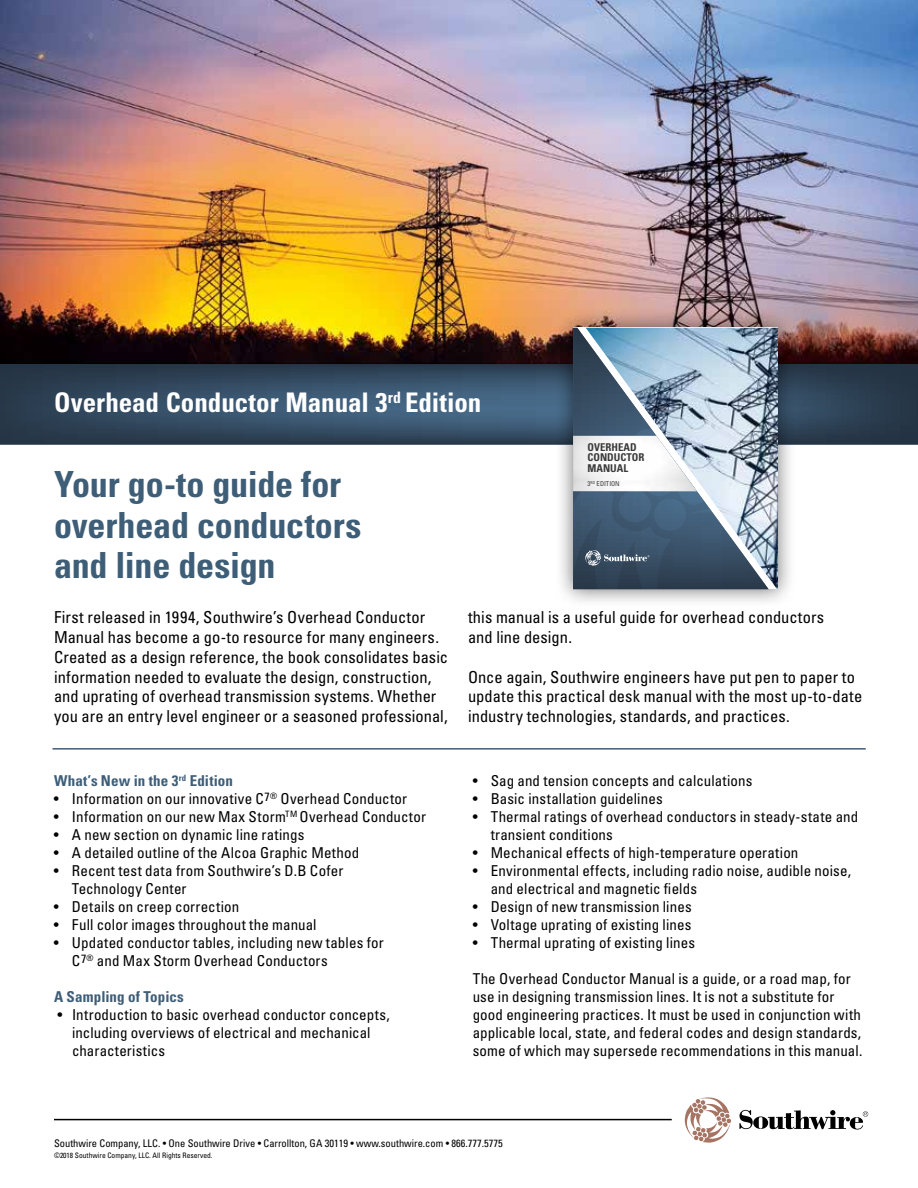
<style>
.page{position:relative;width:918px;height:1188px;background:#fff}
.page>*{position:absolute;margin:0;border:0;box-sizing:border-box;transform-origin:0 0}
.t1{font:700 condensed 36px/40.5px "Univers LT Std";letter-spacing:-.005em;color:#3e5d77}
.t2{font:700 condensed 27px "Univers LT Std";color:#fff}
.t3{font:condensed 16.5px/19.8px "Univers LT Std";letter-spacing:.005em;color:#000}
.t4{font:condensed 15px/18px "Univers LT Std";letter-spacing:.01em;color:#000}
.t5{font:700 condensed 15px "Univers LT Std";letter-spacing:.01em;color:#3e5d77}
.t6{font:700 condensed 10.8px/10.8px "Univers LT Std";color:#3c3b3b}
.t7{font:condensed 10.5px "Univers LT Std";color:#000}
.t8{font:condensed 7.5px "Univers LT Std";color:#000}
.t9{font:condensed 6.75px "Univers LT Std";color:#3c3b3b}
</style>
<div class="page">
<svg style="left:685px;top:1097px;width:46px;height:46px"></svg>
<svg style="left:739px;top:1110px;width:129px;height:20px"></svg>
<hr style="left:54px;top:1119px;width:618px;height:1px;background:#000">
<hr style="left:52px;top:748px;width:814px;height:2px;background:#3e5d77">
<svg style="left:0;top:363px;width:918px;height:81px;background:#31485d"></svg>
<img style="left:0;top:0;width:918px;height:363px">
<div style="left:554px;top:309px;width:243px;height:299px;background:#000;opacity:.56"></div>
<svg style="left:573px;top:328px;width:13px;height:89px"></svg>
<svg style="left:573px;top:417px;width:13px;height:172px;background:#384d63"></svg>
<img style="left:573px;top:436px;width:13px;height:55px">
<img style="left:586px;top:328px;width:192px;height:261px">
<h2 class="t2" style="left:54px;top:385px;width:429px">Overhead Conductor Manual 3<sup>rd</sup> Edition</h2>
<h1 class="t1" style="left:54px;top:464px;width:309px">Your go-to guide for overhead conductors and line design</h1>
<p class="t6" style="left:588px;top:441px;width:58px">OVERHEAD<br>CONDUCTOR<br>MANUAL</p>
<p class="t9" style="left:588px;top:480px;width:34px">3<sup>RD</sup> EDITION</p>
<p class="t3" style="left:54px;top:607px;width:396px">First released in 1994, Southwire’s Overhead Conductor Manual has become a go-to resource for many engineers.<br>Created as a design reference, the book consolidates basic information needed to evaluate the design, construction, and uprating of overhead transmission systems. Whether you are an entry level engineer or a seasoned professional,</p>
<p class="t3" style="left:468px;top:607px;width:358px">this manual is a useful guide for overhead conductors and line design.</p>
<p class="t3" style="left:468px;top:667px;width:396px">Once again, Southwire engineers have put pen to paper to update this practical desk manual with the most up-to-date industry technologies, standards, and practices.</p>
<p class="t5" style="left:54px;top:772px;width:181px">What’s New in the 3<sup>rd</sup> Edition</p>
<p class="t4" style="left:54px;top:790px;width:355px">• Information on our innovative C<sup>7</sup><sup>®</sup> Overhead Conductor</p>
<p class="t4" style="left:54px;top:808px;width:374px">• Information on our new Max Storm<sup>TM</sup> Overhead Conductor</p>
<p class="t4" style="left:54px;top:826px;width:252px">• A new section on dynamic line ratings</p>
<p class="t4" style="left:54px;top:844px;width:307px">• A detailed outline of the Alcoa Graphic Method</p>
<p class="t4" style="left:72px;top:862px;width:273px;text-indent:-18px">• Recent test data from Southwire’s D.B Cofer<br>Technology Center</p>
<p class="t4" style="left:54px;top:898px;width:187px">• Details on creep correction</p>
<p class="t4" style="left:54px;top:916px;width:264px">• Full color images throughout the manual</p>
<p class="t4" style="left:72px;top:934px;width:313px;text-indent:-18px">• Updated conductor tables, including new tables for<br>C<sup>7</sup><sup>®</sup> and Max Storm Overhead Conductors</p>
<p class="t5" style="left:54px;top:988px;width:131px">A Sampling of Topics</p>
<p class="t4" style="left:72px;top:1006px;width:319px;text-indent:-15px">• Introduction to basic overhead conductor concepts, including overviews of electrical and mechanical characteristics</p>
<p class="t4" style="left:473px;top:772px;width:281px">• Sag and tension concepts and calculations</p>
<p class="t4" style="left:473px;top:790px;width:191px">• Basic installation guidelines</p>
<p class="t4" style="left:491px;top:808px;width:369px;text-indent:-18px">• Thermal ratings of overhead conductors in steady-state and transient conditions</p>
<p class="t4" style="left:473px;top:844px;width:327px">• Mechanical effects of high-temperature operation</p>
<p class="t4" style="left:491px;top:862px;width:362px;text-indent:-18px">• Environmental effects, including radio noise, audible noise, and electrical and magnetic fields</p>
<p class="t4" style="left:473px;top:898px;width:221px">• Design of new transmission lines</p>
<p class="t4" style="left:473px;top:916px;width:220px">• Voltage uprating of existing lines</p>
<p class="t4" style="left:473px;top:934px;width:224px">• Thermal uprating of existing lines</p>
<p class="t4" style="left:473px;top:970px;width:391px">The Overhead Conductor Manual is a guide, or a road map, for use in designing transmission lines. It is not a substitute for good engineering practices. It must be used in conjunction with applicable local, state, and federal codes and design standards, some of which may supersede recommendations in this manual.</p>
<p class="t7" style="left:54px;top:1137px;width:450px">Southwire Company, LLC. • One Southwire Drive • Carrollton, GA 30119 • www.southwire.com • 866.777.5775</p>
<p class="t8" style="left:54px;top:1151px;width:160px">©2018 Southwire Company, LLC. All Rights Reserved.</p>
</div>
